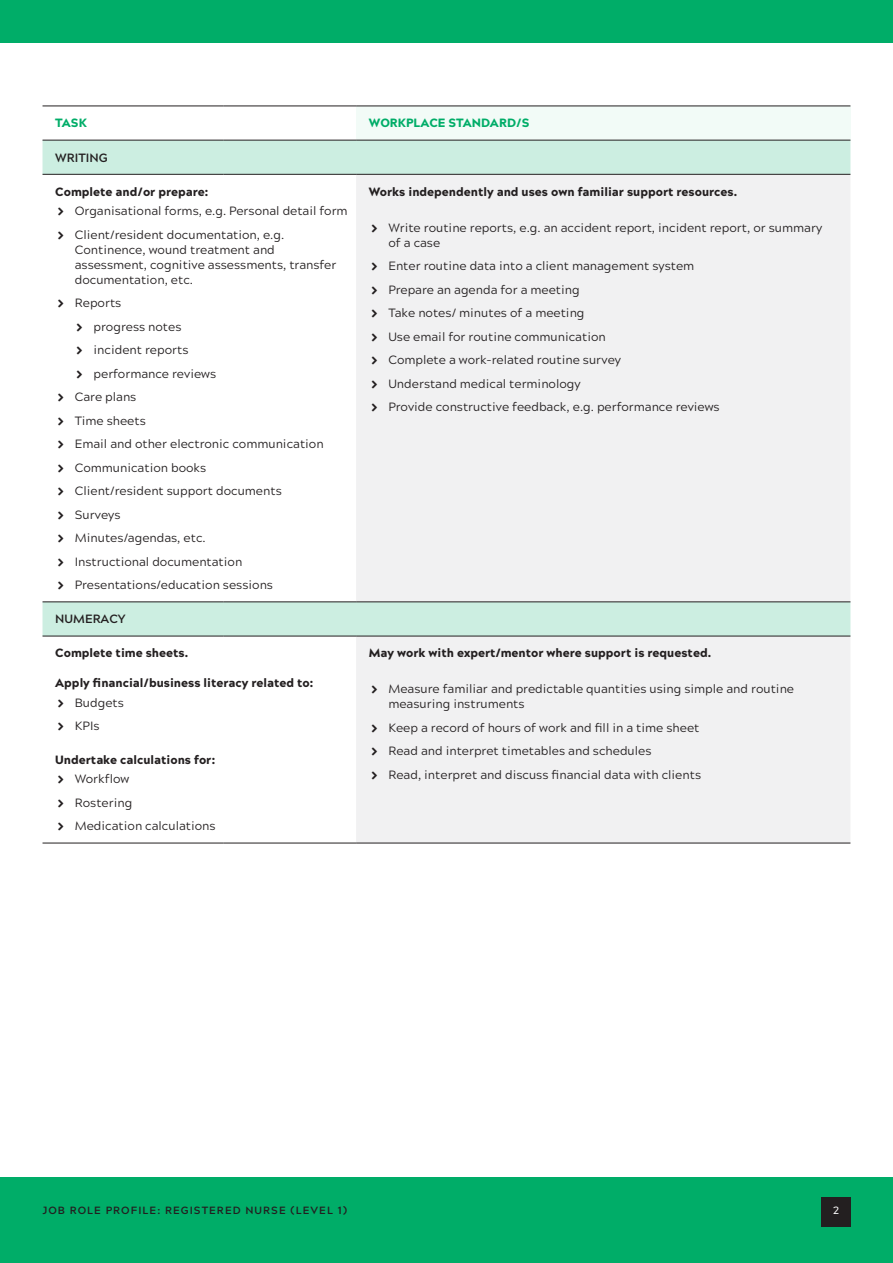
<style>
.page{position:relative;width:893px;height:1263px;background:#fff}
.page>*{position:absolute;margin:0;border:0;box-sizing:border-box;transform-origin:0 0}
.t1{font:12px/15px "Acherus Grotesque";color:#231f20}
.ASCT_Body{font:900 12px "Acherus Grotesque";color:#231f20}
.ASCT_Body-2{font:900 12px "Acherus Grotesque";color:#00ad68}
.ASCT_numbered{font:700 12px "Acherus Grotesque";color:#231f20}
.ASCT_H4{font:900 12px "Acherus Grotesque";color:#00ad68}
.t2{font:700 10.5px "Acherus Grotesque";letter-spacing:.1em;color:#231f20}
.ASCT_H3{font:500 10.5px "Acherus Grotesque";color:#fff}
</style>
<div class="page">
<div style="left:0;top:1178px;width:893px;height:85px;background:#00ad68"></div>
<div style="left:821px;top:1197px;width:29px;height:29px;background:#231f20"></div>
<div style="left:0;top:0;width:893px;height:43px;background:#00ad68"></div>
<div style="left:356px;top:106px;width:494px;height:34px;background:#f2fbf7"></div>
<svg style="left:43px;top:141px;width:807px;height:495px"></svg>
<div style="left:356px;top:175px;width:494px;height:668px;background:#f1f1f2"></div>
<hr style="left:43px;top:106px;width:181px;height:1px;background:#231f20">
<hr style="left:224px;top:106px;width:132px;height:1px;background:#231f20">
<hr style="left:356px;top:106px;width:494px;height:1px;background:#231f20">
<hr style="left:43px;top:843px;width:181px;height:1px;background:#231f20">
<hr style="left:224px;top:843px;width:132px;height:1px;background:#231f20">
<hr style="left:356px;top:843px;width:494px;height:1px;background:#231f20">
<hr style="left:43px;top:140px;width:181px;height:1px;background:#231f20">
<hr style="left:224px;top:140px;width:132px;height:1px;background:#231f20">
<hr style="left:43px;top:602px;width:181px;height:1px;background:#231f20">
<hr style="left:224px;top:602px;width:132px;height:1px;background:#231f20">
<hr style="left:356px;top:140px;width:494px;height:1px;background:#231f20">
<hr style="left:356px;top:602px;width:494px;height:1px;background:#231f20">
<hr style="left:43px;top:174px;width:181px;height:1px;background:#231f20">
<hr style="left:224px;top:174px;width:132px;height:1px;background:#231f20">
<hr style="left:356px;top:174px;width:494px;height:1px;background:#231f20">
<hr style="left:43px;top:636px;width:181px;height:1px;background:#231f20">
<hr style="left:224px;top:636px;width:132px;height:1px;background:#231f20">
<hr style="left:356px;top:636px;width:494px;height:1px;background:#231f20">
<svg style="left:58px;top:208px;width:5px;height:7px"></svg>
<svg style="left:58px;top:231px;width:5px;height:8px"></svg>
<svg style="left:58px;top:300px;width:5px;height:7px"></svg>
<svg style="left:77px;top:323px;width:5px;height:8px"></svg>
<svg style="left:77px;top:347px;width:5px;height:7px"></svg>
<svg style="left:77px;top:370px;width:5px;height:8px"></svg>
<svg style="left:58px;top:394px;width:5px;height:7px"></svg>
<svg style="left:58px;top:417px;width:5px;height:8px"></svg>
<svg style="left:58px;top:441px;width:5px;height:7px"></svg>
<svg style="left:58px;top:464px;width:5px;height:8px"></svg>
<svg style="left:58px;top:488px;width:5px;height:7px"></svg>
<svg style="left:58px;top:511px;width:5px;height:8px"></svg>
<svg style="left:58px;top:535px;width:5px;height:7px"></svg>
<svg style="left:58px;top:558px;width:5px;height:8px"></svg>
<svg style="left:58px;top:582px;width:5px;height:7px"></svg>
<svg style="left:372px;top:224px;width:5px;height:8px"></svg>
<svg style="left:372px;top:263px;width:5px;height:7px"></svg>
<svg style="left:372px;top:286px;width:5px;height:8px"></svg>
<svg style="left:372px;top:310px;width:5px;height:7px"></svg>
<svg style="left:372px;top:333px;width:5px;height:8px"></svg>
<svg style="left:372px;top:357px;width:5px;height:7px"></svg>
<svg style="left:372px;top:380px;width:5px;height:8px"></svg>
<svg style="left:372px;top:404px;width:5px;height:7px"></svg>
<svg style="left:372px;top:686px;width:5px;height:8px"></svg>
<svg style="left:372px;top:724px;width:5px;height:8px"></svg>
<svg style="left:372px;top:748px;width:5px;height:8px"></svg>
<svg style="left:372px;top:771px;width:5px;height:8px"></svg>
<p class="ASCT_H4" style="left:55px;top:113px;width:33px">TASK</p>
<p class="ASCT_Body-2" style="left:369px;top:113px;width:162px">WORKPLACE STANDARD/S</p>
<p class="ASCT_numbered" style="left:55px;top:147px;width:54px">WRITING</p>
<p class="ASCT_Body" style="left:55px;top:181px;width:155px">Complete and/or prepare:</p>
<p class="t1" style="left:75px;top:203px;width:274px">Organisational forms, e.g. Personal detail form</p>
<p class="t1" style="left:75px;top:226px;width:263px">Client/resident documentation, e.g.<br>Continence, wound treatment and assessment, cognitive assessments, transfer documentation, etc.</p>
<p class="t1" style="left:75px;top:295px;width:48px">Reports</p>
<p class="t1" style="left:94px;top:318px;width:89px">progress notes</p>
<p class="t1" style="left:94px;top:342px;width:96px">incident reports</p>
<p class="t1" style="left:94px;top:365px;width:124px">performance reviews</p>
<p class="t1" style="left:75px;top:389px;width:63px">Care plans</p>
<p class="t1" style="left:75px;top:412px;width:73px">Time sheets</p>
<p class="t1" style="left:75px;top:436px;width:250px">Email and other electronic communication</p>
<p class="t1" style="left:75px;top:459px;width:133px">Communication books</p>
<p class="t1" style="left:75px;top:483px;width:208px">Client/resident support documents</p>
<p class="t1" style="left:75px;top:506px;width:47px">Surveys</p>
<p class="t1" style="left:75px;top:530px;width:132px">Minutes/agendas, etc.</p>
<p class="t1" style="left:75px;top:553px;width:169px">Instructional documentation</p>
<p class="t1" style="left:75px;top:577px;width:200px">Presentations/education sessions</p>
<p class="ASCT_Body" style="left:369px;top:181px;width:370px">Works independently and uses own familiar support resources.</p>
<p class="t1" style="left:388px;top:219px;width:436px">Write routine reports, e.g. an accident report, incident report, or summary of a case</p>
<p class="t1" style="left:388px;top:258px;width:307px">Enter routine data into a client management system</p>
<p class="t1" style="left:388px;top:281px;width:193px">Prepare an agenda for a meeting</p>
<p class="t1" style="left:388px;top:305px;width:198px">Take notes/ minutes of a meeting</p>
<p class="t1" style="left:388px;top:328px;width:219px">Use email for routine communication</p>
<p class="t1" style="left:388px;top:352px;width:234px">Complete a work-related routine survey</p>
<p class="t1" style="left:388px;top:375px;width:194px">Understand medical terminology</p>
<p class="t1" style="left:388px;top:399px;width:333px">Provide constructive feedback, e.g. performance reviews</p>
<p class="ASCT_numbered" style="left:55px;top:609px;width:72px">NUMERACY</p>
<p class="ASCT_Body" style="left:55px;top:643px;width:134px">Complete time sheets.</p>
<p class="ASCT_Body" style="left:55px;top:673px;width:259px">Apply financial/business literacy related to:</p>
<p class="t1" style="left:75px;top:694px;width:51px">Budgets</p>
<p class="t1" style="left:75px;top:718px;width:26px">KPIs</p>
<p class="ASCT_Body" style="left:55px;top:749px;width:161px">Undertake calculations for:</p>
<p class="t1" style="left:75px;top:771px;width:56px">Workflow</p>
<p class="t1" style="left:75px;top:794px;width:59px">Rostering</p>
<p class="t1" style="left:75px;top:818px;width:142px">Medication calculations</p>
<p class="ASCT_Body" style="left:369px;top:643px;width:344px">May work with expert/mentor where support is requested.</p>
<p class="t1" style="left:388px;top:681px;width:407px">Measure familiar and predictable quantities using simple and routine measuring instruments</p>
<p class="t1" style="left:388px;top:719px;width:313px">Keep a record of hours of work and fill in a time sheet</p>
<p class="t1" style="left:388px;top:743px;width:265px">Read and interpret timetables and schedules</p>
<p class="t1" style="left:388px;top:766px;width:314px">Read, interpret and discuss financial data with clients</p>
<p class="t2" style="left:43px;top:1201px;width:306px">JOB ROLE PROFILE: REGISTERED NURSE (LEVEL 1)</p>
<p class="ASCT_H3" style="left:833px;top:1202px;width:7px">2</p>
</div>
